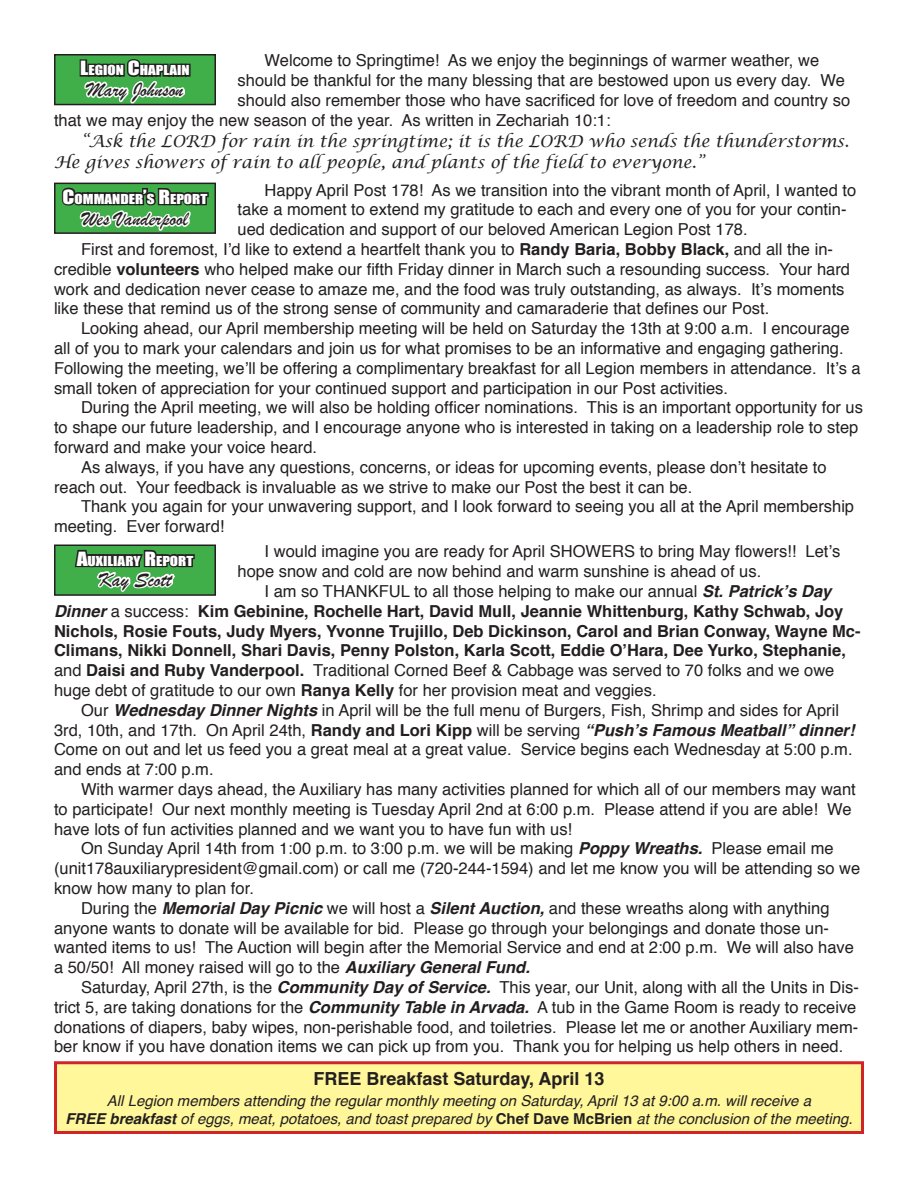
<style>
.page{position:relative;width:918px;height:1188px;background:#fff}
.page>*{position:absolute;margin:0;border:0;box-sizing:border-box;transform-origin:0 0}
.Officer_Name{font:21px "Brush Script";color:#231f20}
.Headline_14_Helvetic{font:700 18px "Helvetica";color:#231f20}
.Body_Text_Reports{font:16.5px/19.8px "Helvetica";color:#231f20}
.Body_Text_Reports-2{font:700 16.5px/19.8px "Helvetica";color:#231f20}
.Let_Us_Pray{font:italic 16.5px/21px "Lucida Calligraphy";color:#231f20}
.Photo_Caption{font:italic 15px/18px "Helvetica";color:#231f20;text-align:center}
.Officer_Reports{font:12.6px "Impact";color:#fff;scale:1.2 1}
.s1{font-weight:700}
.s2{font-weight:400}
.s3{font-style:italic}
.s4{font-weight:700;font-style:italic}
.s5{font-size:18px}
.s6{font-weight:700;font-style:normal}
</style>
<div class="page">
<div style="left:55px;top:55px;width:160px;height:50px;background:#40ae49"></div>
<div style="left:54px;top:54px;width:162px;height:51px;border:2px solid #231f20"></div>
<svg style="left:77px;top:54px;width:115px;height:52px"></svg>
<div style="left:55px;top:183px;width:160px;height:50px;background:#40ae49"></div>
<div style="left:54px;top:183px;width:162px;height:51px;border:2px solid #231f20"></div>
<svg style="left:60px;top:182px;width:150px;height:52px"></svg>
<div style="left:55px;top:545px;width:160px;height:50px;background:#40ae49"></div>
<div style="left:54px;top:544px;width:162px;height:52px;border:2px solid #231f20"></div>
<svg style="left:73px;top:544px;width:123px;height:52px"></svg>
<div style="left:56px;top:1063px;width:806px;height:69px;background:#fff79a"></div>
<div style="left:54px;top:1061px;width:810px;height:73px;border:3px solid #d1232a"></div>
<p class="Body_Text_Reports" style="left:265px;top:51px;width:556px">Welcome to Springtime! As we enjoy the beginnings of warmer weather, we</p>
<p class="Body_Text_Reports" style="left:238px;top:71px;width:609px">should be thankful for the many blessing that are bestowed upon us every day. We</p>
<p class="Body_Text_Reports" style="left:238px;top:91px;width:614px">should also remember those who have sacrificed for love of freedom and country so</p>
<p class="Body_Text_Reports" style="left:54px;top:111px;width:558px">that we may enjoy the new season of the year. As written in Zechariah 10:1:</p>
<p class="Let_Us_Pray" style="left:54px;top:131px;width:797px;text-indent:27px">“Ask the LORD for rain in the springtime; it is the LORD who sends the thunderstorms.<br>He gives showers of rain to all people, and plants of the field to everyone.”</p>
<p class="Body_Text_Reports" style="left:238px;top:180px;width:620px;text-indent:27px">Happy April Post 178! As we transition into the vibrant month of April, I wanted to take a moment to extend my gratitude to each and every one of you for your contin&shy;ued dedication and support of our beloved American Legion Post 178.</p>
<p class="Body_Text_Reports" style="left:54px;top:240px;width:798px;text-indent:27px">First and foremost, I’d like to extend a heartfelt thank you to <span class="s1">Randy Baria, Bobby Black,</span> and all the in&shy;credible <span class="s1">volunteers</span> who helped make our fifth Friday dinner in March such a resounding success. Your hard work and dedication never cease to amaze me, and the food was truly outstanding, as always. It’s moments like these that remind us of the strong sense of community and camaraderie that defines our Post.</p>
<p class="Body_Text_Reports" style="left:54px;top:319px;width:808px;text-indent:27px">Looking ahead, our April membership meeting will be held on Saturday the 13th at 9:00 a.m. I encourage all of you to mark your calendars and join us for what promises to be an informative and engaging gathering.<br>Following the meeting, we’ll be offering a complimentary breakfast for all Legion members in attendance. It’s a small token of appreciation for your continued support and participation in our Post activities.</p>
<p class="Body_Text_Reports" style="left:54px;top:398px;width:811px;text-indent:27px">During the April meeting, we will also be holding officer nominations. This is an important opportunity for us to shape our future leadership, and I encourage anyone who is interested in taking on a leadership role to step forward and make your voice heard.</p>
<p class="Body_Text_Reports" style="left:54px;top:458px;width:774px;text-indent:27px">As always, if you have any questions, concerns, or ideas for upcoming events, please don’t hesitate to reach out. Your feedback is invaluable as we strive to make our Post the best it can be.</p>
<p class="Body_Text_Reports" style="left:54px;top:497px;width:802px;text-indent:27px">Thank you again for your unwavering support, and I look forward to seeing you all at the April membership meeting. Ever forward!</p>
<p class="Body_Text_Reports" style="left:238px;top:542px;width:604px;text-indent:27px">I would imagine you are ready for April SHOWERS to bring May flowers!! Let’s hope snow and cold are now behind and warm sunshine is ahead of us.</p>
<p class="Body_Text_Reports-2" style="left:54px;top:582px;width:808px;text-indent:211px"><span class="s2">I am so THANKFUL to all those helping to make our annual</span> <span class="s3">St. Patrick’s Day Dinner</span> <span class="s2">a success:</span> Kim Gebinine, Rochelle Hart, David Mull, Jeannie Whittenburg, Kathy Schwab, Joy Nichols, Rosie Fouts, Judy Myers, Yvonne Trujillo, Deb Dickinson, Carol and Brian Conway, Wayne Mc-Climans, Nikki Donnell, Shari Davis, Penny Polston, Karla Scott, Eddie O’Hara, Dee Yurko, Stephanie, <span class="s2">and</span> Daisi and Ruby Vanderpool. <span class="s2">Traditional Corned Beef &amp; Cabbage was served to 70 folks and we owe huge debt of gratitude to our own</span> Ranya Kelly <span class="s2">for her provision meat and veggies.</span></p>
<p class="Body_Text_Reports" style="left:54px;top:701px;width:802px;text-indent:27px">Our <span class="s4">Wednesday Dinner Nights</span> in April will be the full menu of Burgers, Fish, Shrimp and sides for April 3rd, 10th, and 17th. On April 24th, <span class="s1">Randy and Lori Kipp</span> will be serving <span class="s4">“Push’s Famous Meatball” dinner!<br></span>Come on out and let us feed you a great meal at a great value. Service begins each Wednesday at 5:00 p.m. and ends at 7:00 p.m.</p>
<p class="Body_Text_Reports" style="left:54px;top:780px;width:803px;text-indent:27px">With warmer days ahead, the Auxiliary has many activities planned for which all of our members may want to participate! Our next monthly meeting is Tuesday April 2nd at 6:00 p.m. Please attend if you are able! We have lots of fun activities planned and we want you to have fun with us!</p>
<p class="Body_Text_Reports" style="left:54px;top:839px;width:808px;text-indent:27px">On Sunday April 14th from 1:00 p.m. to 3:00 p.m. we will be making <span class="s4">Poppy Wreaths.</span> Please email me (unit178auxiliarypresident@gmail.com) or call me (720-244-1594) and let me know you will be attending so we know how many to plan for.</p>
<p class="Body_Text_Reports" style="left:54px;top:899px;width:802px;text-indent:27px">During the <span class="s4">Memorial Day Picnic</span> we will host a <span class="s4">Silent Auction,</span> and these wreaths along with anything anyone wants to donate will be available for bid. Please go through your belongings and donate those un&shy;wanted items to us! The Auction will begin after the Memorial Service and end at 2:00 p.m. We will also have a 50/50! All money raised will go to the <span class="s4">Auxiliary General Fund.</span></p>
<p class="Body_Text_Reports" style="left:54px;top:978px;width:806px;text-indent:27px">Saturday, April 27th, is the <span class="s4">Community Day of Service.</span> This year, our Unit, along with all the Units in Dis&shy;trict 5, are taking donations for the <span class="s4">Community Table in Arvada.</span> A tub in the Game Room is ready to receive donations of diapers, baby wipes, non-perishable food, and toiletries. Please let me or another Auxiliary mem&shy;ber know if you have donation items we can pick up from you. Thank you for helping us help others in need.</p>
<p class="Officer_Reports" style="left:80px;top:60px;width:93px"><span class="s5">L</span>EGION <span class="s5">C</span>HAPLAIN</p>
<p class="Officer_Name" style="left:87px;top:77px;width:98px">Mary Johnson</p>
<p class="Officer_Reports" style="left:63px;top:189px;width:122px"><span class="s5">C</span>OMMANDER<span class="s5">’</span>S <span class="s5">R</span>EPORT</p>
<p class="Officer_Name" style="left:82px;top:206px;width:107px">Wes Vanderpool</p>
<p class="Officer_Reports" style="left:77px;top:551px;width:99px"><span class="s5">A</span>UXILIARY <span class="s5">R</span>EPORT</p>
<p class="Officer_Name" style="left:99px;top:566px;width:74px">Kay Scott</p>
<p class="Headline_14_Helvetic" style="left:313px;top:1065px;width:293px">FREE Breakfast Saturday, April 13</p>
<p class="Photo_Caption" style="left:65px;top:1092px;width:789px">All Legion members attending the regular monthly meeting on Saturday, April 13 at 9:00 a.m. will receive a<br><span class="s1">FREE breakfast</span> of eggs, meat, potatoes, and toast prepared by <span class="s6">Chef Dave McBrien</span> at the conclusion of the meeting.</p>
</div>
